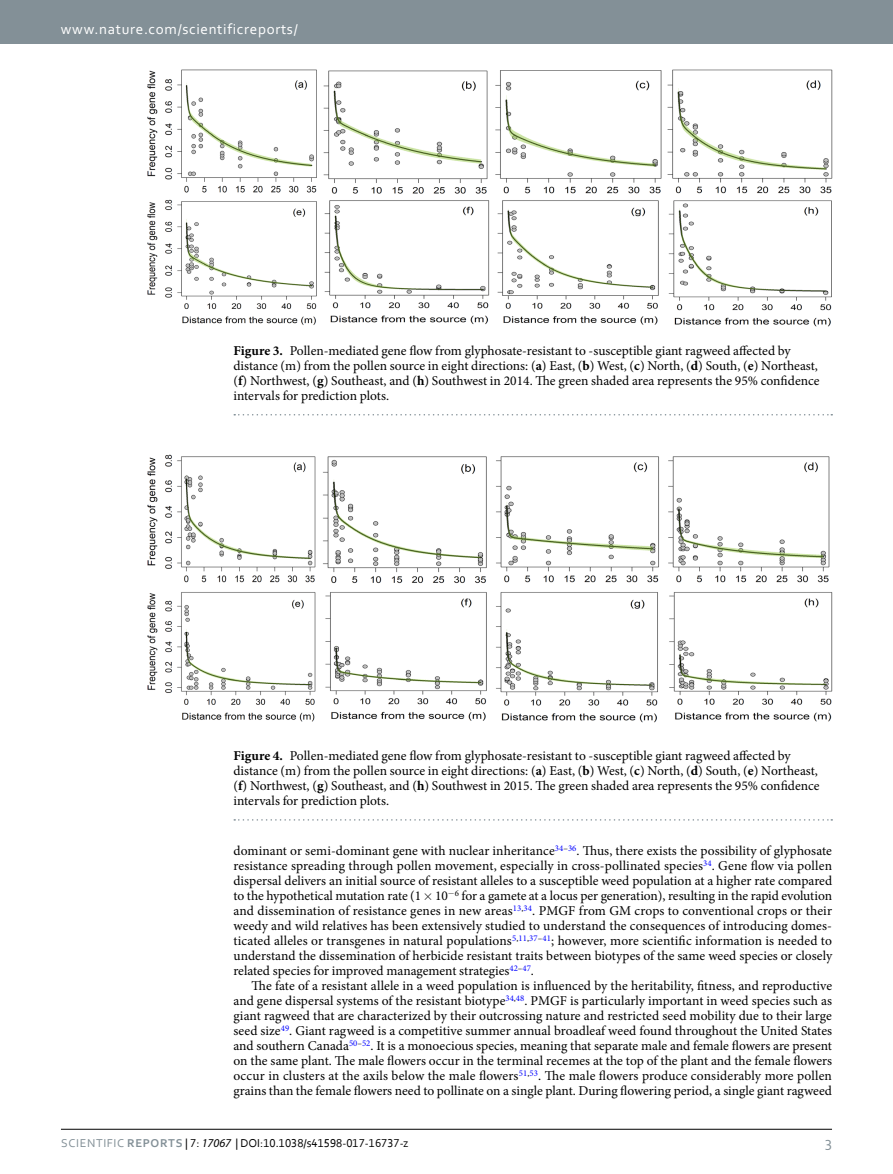
<style>
.page{position:relative;width:893px;height:1174px;background:#fff}
.page>*{position:absolute;margin:0;border:0;box-sizing:border-box;transform-origin:0 0}
.t1{font:15px "Corbel 2";letter-spacing:.045em;color:#fff}
.t2{font:15px "Corbel 2";color:#839097}
.t3{font:13.5px/15px "Minion Pro";color:#000;text-align:justify}
.t4{font:12px "Corbel";color:#000}
.s1{font-weight:700}
.s2{font-family:"Corbel 2";color:#839097}
.s3{font-family:"Corbel Bold 2";color:#839097}
.s4{font-family:"Myriad Pro";font-style:italic}
</style>
<div class="page">
<div style="left:0;top:0;width:893px;height:43px;background:#839097"></div>
<hr style="left:61px;top:1129px;width:771px;height:1px;background:#000">
<img style="left:148px;top:70px;width:684px;height:257px">
<svg style="left:234px;top:414px;width:598px;height:1px"></svg>
<svg style="left:234px;top:819px;width:598px;height:1px"></svg>
<img style="left:148px;top:454px;width:684px;height:268px">
<p class="t1" style="left:61px;top:19px;width:238px">www.nature.com/scientificreports/</p>
<p class="t3" style="left:233px;top:343px;width:588px;text-align:left"><span class="s1">Figure 3.</span> Pollen-mediated gene flow from glyphosate-resistant to -susceptible giant ragweed affected by distance (m) from the pollen source in eight directions: (<span class="s1">a</span>) East, (<span class="s1">b</span>) West, (<span class="s1">c</span>) North, (<span class="s1">d</span>) South, (<span class="s1">e</span>) Northeast, (<span class="s1">f</span>) Northwest, (<span class="s1">g</span>) Southeast, and (<span class="s1">h</span>) Southwest in 2014. The green shaded area represents the 95% confidence intervals for prediction plots.</p>
<p class="t3" style="left:233px;top:748px;width:588px;text-align:left"><span class="s1">Figure 4.</span> Pollen-mediated gene flow from glyphosate-resistant to -susceptible giant ragweed affected by distance (m) from the pollen source in eight directions: (<span class="s1">a</span>) East, (<span class="s1">b</span>) West, (<span class="s1">c</span>) North, (<span class="s1">d</span>) South, (<span class="s1">e</span>) Northeast, (<span class="s1">f</span>) Northwest, (<span class="s1">g</span>) Southeast, and (<span class="s1">h</span>) Southwest in 2015. The green shaded area represents the 95% confidence intervals for prediction plots.</p>
<p class="t3" style="left:233px;top:843px;width:600px">dominant or semi-dominant gene with nuclear inheritance<sup>34</sup><sup>–</sup><sup>36</sup>. Thus, there exists the possibility of glyphosate resistance spreading through pollen movement, especially in cross-pollinated species<sup>34</sup>. Gene flow via pollen dispersal delivers an initial source of resistant alleles to a susceptible weed population at a higher rate compared to the hypothetical mutation rate (1 10−<sup>6</sup> for a gamete at a locus per generation), resulting in the rapid evolution and dissemination of resistance genes in new areas<sup>13</sup><sup>,</sup><sup>34</sup>. PMGF from GM crops to conventional crops or their weedy and wild relatives has been extensively studied to understand the consequences of introducing domes&shy;ticated alleles or transgenes in natural populations<sup>5</sup><sup>,</sup><sup>11</sup><sup>,</sup><sup>37</sup><sup>–</sup><sup>41</sup>; however, more scientific information is needed to understand the dissemination of herbicide resistant traits between biotypes of the same weed species or closely related species for improved management strategies<sup>42</sup><sup>–</sup><sup>47</sup>.</p>
<p class="t3" style="left:233px;top:978px;width:600px;text-indent:18px">The fate of a resistant allele in a weed population is influenced by the heritability, fitness, and reproductive and gene dispersal systems of the resistant biotype<sup>34</sup><sup>,</sup><sup>48</sup>. PMGF is particularly important in weed species such as giant ragweed that are characterized by their outcrossing nature and restricted seed mobility due to their large seed size<sup>49</sup>. Giant ragweed is a competitive summer annual broadleaf weed found throughout the United States and southern Canada<sup>50</sup><sup>–</sup><sup>52</sup>. It is a monoecious species, meaning that separate male and female flowers are present on the same plant. The male flowers occur in the terminal recemes at the top of the plant and the female flowers occur in clusters at the axils below the male flowers<sup>51</sup><sup>,</sup><sup>53</sup>. The male flowers produce considerably more pollen grains than the female flowers need to pollinate on a single plant. During flowering period, a single giant ragweed</p>
<p class="t4" style="left:61px;top:1135px;width:349px"><span class="s2">Scientific</span> <span class="s3">REPORTS</span> | 7: <span class="s4">17067</span> | DOI:10.1038/s41598-017-16737-z</p>
<p class="t2" style="left:825px;top:1132px;width:8px">3</p>
</div>
